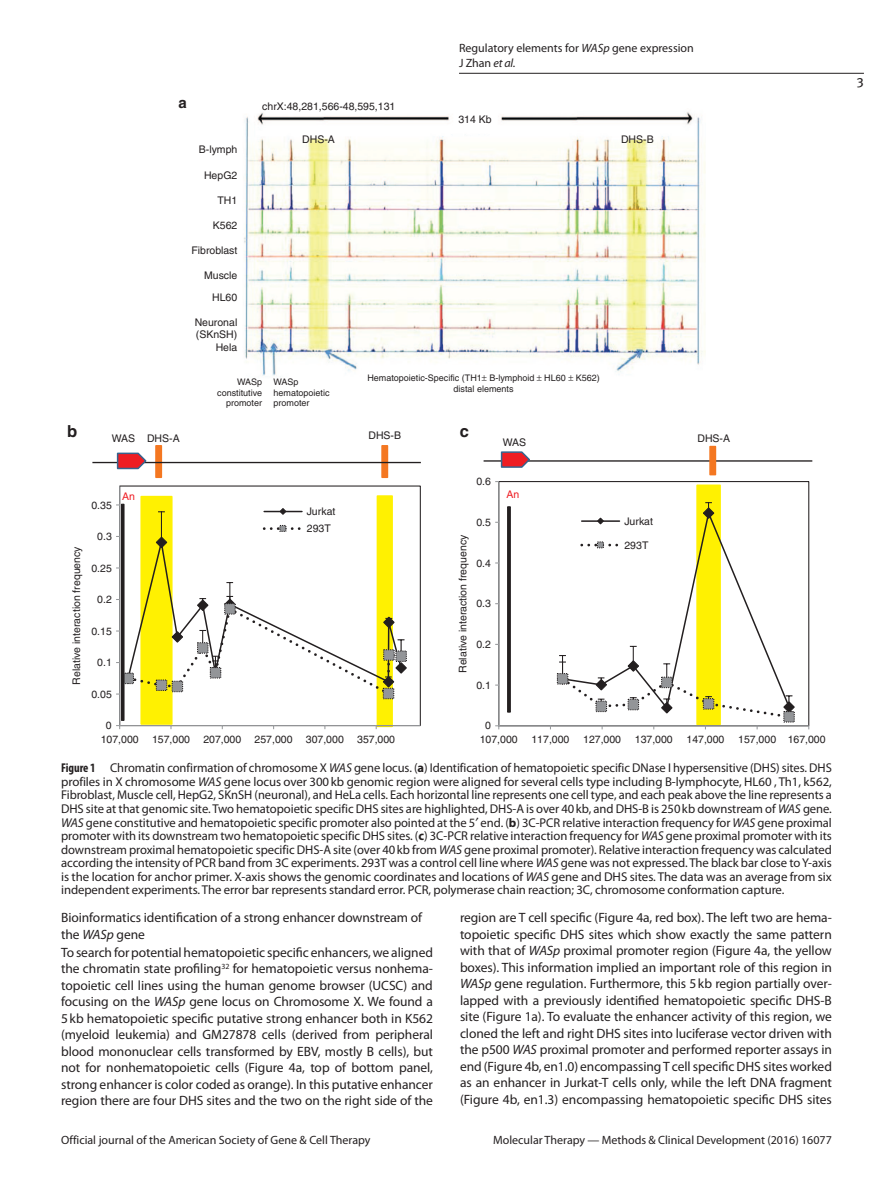
<style>
.page{position:relative;width:893px;height:1187px;background:#fff}
.page>*{position:absolute;margin:0;border:0;box-sizing:border-box;transform-origin:0 0}
.t1{font:700 16.5px "Helvetica";color:#231f20}
.t2{font:700 15px "Helvetica";color:#231f20}
.t3{font:13.5px/16.5px "Myriad Pro";letter-spacing:-.005em;color:#231f20;text-align:justify}
.t4{font:13.5px "Meta Book LF";color:#231f20}
.t5{font:12.75px/13.5px "Myriad Pro";letter-spacing:-.005em;color:#231f20;text-align:justify}
.t6{font:12px/15px "Myriad Pro";color:#231f20}
.t7{font:10.5px/12.6px "Helvetica";color:#231f20}
.t8{font:10.5px "Helvetica";color:#ee1d23}
.t9{font:9px/10.8px "Helvetica";color:#231f20;text-align:right}
.s1{font-style:italic}
.s2{font-weight:700;font-stretch:condensed}
.s3{font-weight:700}
</style>
<div class="page">
<hr style="left:459px;top:73px;width:405px;height:1px;background:#231f20">
<img style="left:244px;top:112px;width:461px;height:265px">
<div style="left:140px;top:496px;width:33px;height:228px;background:#fff101;border:2px solid #fff101"></div>
<div style="left:377px;top:495px;width:16px;height:232px;background:#fff101;border:2px solid #fff101"></div>
<hr style="left:119px;top:486px;width:1px;height:239px;background:#989a9d">
<hr style="left:120px;top:725px;width:300px;height:1px;background:#989a9d">
<hr style="left:161px;top:511px;width:1px;height:31px;background:#231f20">
<hr style="left:264px;top:510px;width:38px;height:2px;background:#231f20">
<svg style="left:279px;top:508px;width:8px;height:7px"></svg>
<svg style="left:116px;top:527px;width:291px;height:171px"></svg>
<svg style="left:279px;top:525px;width:7px;height:7px"></svg>
<svg style="left:381px;top:445px;width:7px;height:33px"></svg>
<svg style="left:155px;top:445px;width:7px;height:33px"></svg>
<hr style="left:92px;top:462px;width:329px;height:1px;background:#231f20">
<svg style="left:116px;top:452px;width:32px;height:18px"></svg>
<svg style="left:121px;top:503px;width:4px;height:217px"></svg>
<div style="left:696px;top:484px;width:25px;height:241px;background:#fff101;border:2px solid #fff101"></div>
<hr style="left:498px;top:481px;width:1px;height:244px;background:#989a9d">
<hr style="left:499px;top:725px;width:310px;height:1px;background:#989a9d">
<svg style="left:580px;top:508px;width:184px;height:137px"></svg>
<svg style="left:702px;top:502px;width:13px;height:18px"></svg>
<svg style="left:550px;top:645px;width:246px;height:84px"></svg>
<div style="left:557px;top:673px;width:11px;height:11px;background:#939598;border:1px dashed #231f20"></div>
<div style="left:596px;top:700px;width:11px;height:12px;background:#939598"></div>
<div style="left:628px;top:698px;width:11px;height:12px;background:#939598"></div>
<div style="left:661px;top:676px;width:12px;height:12px;background:#939598;border:1px dashed #231f20"></div>
<div style="left:703px;top:698px;width:11px;height:11px;background:#939598"></div>
<svg style="left:783px;top:711px;width:12px;height:11px"></svg>
<hr style="left:582px;top:520px;width:37px;height:2px;background:#231f20">
<svg style="left:596px;top:516px;width:9px;height:9px"></svg>
<svg style="left:582px;top:543px;width:37px;height:3px"></svg>
<div style="left:597px;top:541px;width:7px;height:7px;background:#939598;border:1px dashed #231f20"></div>
<svg style="left:507px;top:506px;width:4px;height:206px"></svg>
<hr style="left:484px;top:460px;width:328px;height:1px;background:#231f20">
<svg style="left:500px;top:451px;width:31px;height:17px"></svg>
<div style="left:709px;top:446px;width:7px;height:29px;background:#f47721;border:2px solid #f47721"></div>
<p class="t2" style="left:178px;top:93px;width:10px">a</p>
<p class="t7" style="left:199px;top:143px;width:40px">B-lymph</p>
<p class="t7" style="left:204px;top:169px;width:35px">HepG2</p>
<p class="t7" style="left:217px;top:194px;width:21px">TH1</p>
<p class="t7" style="left:213px;top:219px;width:26px">K562</p>
<p class="t7" style="left:191px;top:244px;width:47px">Fibroblast</p>
<p class="t7" style="left:204px;top:268px;width:35px">Muscle</p>
<p class="t7" style="left:262px;top:100px;width:135px">chrX:48,281,566-48,595,131</p>
<p class="t6" style="left:459px;top:40px;width:236px">Regulatory elements for <span class="s1">WASp</span> gene expression<br>J Zhan <span class="s1">et al.</span></p>
<p class="t7" style="left:458px;top:113px;width:35px">314 Kb</p>
<p class="t7" style="left:302px;top:132px;width:34px">DHS-A</p>
<p class="t7" style="left:621px;top:132px;width:34px">DHS-B</p>
<p class="t1" style="left:67px;top:421px;width:12px">b</p>
<p class="t7" style="left:212px;top:291px;width:27px">HL60</p>
<p class="t7" style="left:195px;top:316px;width:44px;text-align:right">Neuronal (SKnSH)<br>Hela</p>
<p class="t9" style="left:217px;top:376px;width:46px">WASp constitutive promoter</p>
<p class="t9" style="left:274px;top:376px;width:58px;text-align:left">WASp hematopoietic promoter</p>
<p class="t9" style="left:367px;top:372px;width:234px;text-align:center">Hematopoietic-Specific (TH1 B-lymphoid HL60 K562) distal elements</p>
<p class="t7" style="left:112px;top:432px;width:69px">WAS DHS-A</p>
<p class="t7" style="left:368px;top:429px;width:34px">DHS-B</p>
<p class="t1" style="left:460px;top:421px;width:11px">c</p>
<p class="t7" style="left:503px;top:435px;width:25px">WAS</p>
<p class="t7" style="left:697px;top:431px;width:34px">DHS-A</p>
<p class="t7" style="left:91px;top:498px;width:22px">0.35</p>
<p class="t7" style="left:70px;top:684px;width:140px;rotate:-90deg">Relative interaction frequency</p>
<p class="t7" style="left:97px;top:530px;width:16px">0.3</p>
<p class="t7" style="left:91px;top:561px;width:22px">0.25</p>
<p class="t7" style="left:97px;top:593px;width:16px">0.2</p>
<p class="t7" style="left:91px;top:624px;width:22px">0.15</p>
<p class="t7" style="left:97px;top:656px;width:16px">0.1</p>
<p class="t7" style="left:91px;top:687px;width:22px">0.05</p>
<p class="t8" style="left:122px;top:490px;width:14px">An</p>
<p class="t7" style="left:307px;top:503px;width:30px;line-height:17px">Jurkat<br>293T</p>
<p class="t7" style="left:106px;top:719px;width:7px">0</p>
<p class="t7" style="left:101px;top:732px;width:39px">107,000</p>
<p class="t7" style="left:152px;top:732px;width:39px">157,000</p>
<p class="t7" style="left:203px;top:732px;width:39px">207,000</p>
<p class="t7" style="left:255px;top:732px;width:39px">257,000</p>
<p class="t7" style="left:306px;top:732px;width:39px">307,000</p>
<p class="t7" style="left:357px;top:732px;width:39px">357,000</p>
<p class="t7" style="left:476px;top:475px;width:16px">0.6</p>
<p class="t7" style="left:476px;top:516px;width:16px">0.5</p>
<p class="t7" style="left:457px;top:673px;width:140px;rotate:-90deg">Relative interaction frequency</p>
<p class="t7" style="left:476px;top:556px;width:16px">0.4</p>
<p class="t7" style="left:476px;top:597px;width:16px">0.3</p>
<p class="t7" style="left:476px;top:638px;width:16px">0.2</p>
<p class="t7" style="left:476px;top:678px;width:16px">0.1</p>
<p class="t7" style="left:485px;top:719px;width:7px">0</p>
<p class="t8" style="left:507px;top:488px;width:14px">An</p>
<p class="t7" style="left:624px;top:515px;width:30px">Jurkat</p>
<p class="t7" style="left:624px;top:538px;width:25px">293T</p>
<p class="t7" style="left:480px;top:732px;width:39px">107,000</p>
<p class="t7" style="left:531px;top:732px;width:39px">117,000</p>
<p class="t7" style="left:583px;top:732px;width:39px">127,000</p>
<p class="t7" style="left:635px;top:732px;width:39px">137,000</p>
<p class="t7" style="left:686px;top:732px;width:39px">147,000</p>
<p class="t7" style="left:738px;top:732px;width:89px">157,000 167,000</p>
<p class="t5" style="left:61px;top:761px;width:772px"><span class="s2">Figure 1</span> Chromatin confirmation of chromosome X <span class="s1">WAS</span> gene locus. (<span class="s3">a</span>) Identification of hematopoietic specific DNase I hypersensitive (DHS) sites. DHS profiles in X chromosome <span class="s1">WAS</span> gene locus over 300kb genomic region were aligned for several cells type including B-lymphocyte, HL60 , Th1, k562, Fibroblast, Muscle cell, HepG2, SKnSH (neuronal), and HeLa cells. Each horizontal line represents one cell type, and each peak above the line represents a DHS site at that genomic site. Two hematopoietic specific DHS sites are highlighted, DHS-A is over 40kb, and DHS-B is 250kb downstream of <span class="s1">WAS</span> gene.<br><span class="s1">WAS</span> gene constitutive and hematopoietic specific promoter also pointed at the 5 end. (<span class="s3">b</span>) 3C-PCR relative interaction frequency for <span class="s1">WAS</span> gene proximal promoter with its downstream two hematopoietic specific DHS sites. (<span class="s3">c</span>) 3C-PCR relative interaction frequency for <span class="s1">WAS</span> gene proximal promoter with its downstream proximal hematopoietic specific DHS-A site (over 40kb from <span class="s1">WAS</span> gene proximal promoter). Relative interaction frequency was calculated according the intensity of PCR band from 3C experiments. 293T was a control cell line where <span class="s1">WAS</span> gene was not expressed. The black bar close to Y-axis is the location for anchor primer. X-axis shows the genomic coordinates and locations of <span class="s1">WAS</span> gene and DHS sites. The data was an average from six independent experiments. The error bar represents standard error. PCR, polymerase chain reaction; 3C, chromosome conformation capture.</p>
<p class="t3" style="left:61px;top:909px;width:363px">Bioinformatics identification of a strong enhancer downstream of the <span class="s1">WASp</span> gene</p>
<p class="t3" style="left:61px;top:943px;width:373px">To search for potential hematopoietic specific enhancers, we aligned the chromatin state profiling<sup>32</sup> for hematopoietic versus nonhema&shy;topoietic cell lines using the human genome browser (UCSC) and focusing on the <span class="s1">WASp</span> gene locus on Chromosome X. We found a 5kb hematopoietic specific putative strong enhancer both in K562 (myeloid leukemia) and GM27878 cells (derived from peripheral blood mononuclear cells transformed by EBV, mostly B cells), but not for nonhematopoietic cells (Figure 4a, top of bottom panel, strong enhancer is color coded as orange). In this putative enhancer region there are four DHS sites and the two on the right side of the</p>
<p class="t3" style="left:460px;top:909px;width:373px">region are T cell specific (Figure 4a, red box). The left two are hema&shy;topoietic specific DHS sites which show exactly the same pattern with that of <span class="s1">WASp</span> proximal promoter region (Figure 4a, the yellow boxes). This information implied an important role of this region in <span class="s1">WASp</span> gene regulation. Furthermore, this 5kb region partially over&shy;lapped with a previously identified hematopoietic specific DHS-B site (Figure 1a). To evaluate the enhancer activity of this region, we cloned the left and right DHS sites into luciferase vector driven with the p500 <span class="s1">WAS</span> proximal promoter and performed reporter assays in end (Figure 4b, en1.0) encompassing T cell specific DHS sites worked as an enhancer in Jurkat-T cells only, while the left DNA fragment (Figure 4b, en1.3) encompassing hematopoietic specific DHS sites</p>
<p class="t6" style="left:61px;top:1132px;width:311px">Official journal of the American Society of Gene &amp; Cell Therapy</p>
<p class="t6" style="left:493px;top:1132px;width:340px">Molecular Therapy — Methods &amp; Clinical Development (2016) 16077</p>
<p class="t4" style="left:856px;top:75px;width:9px">3</p>
</div>
